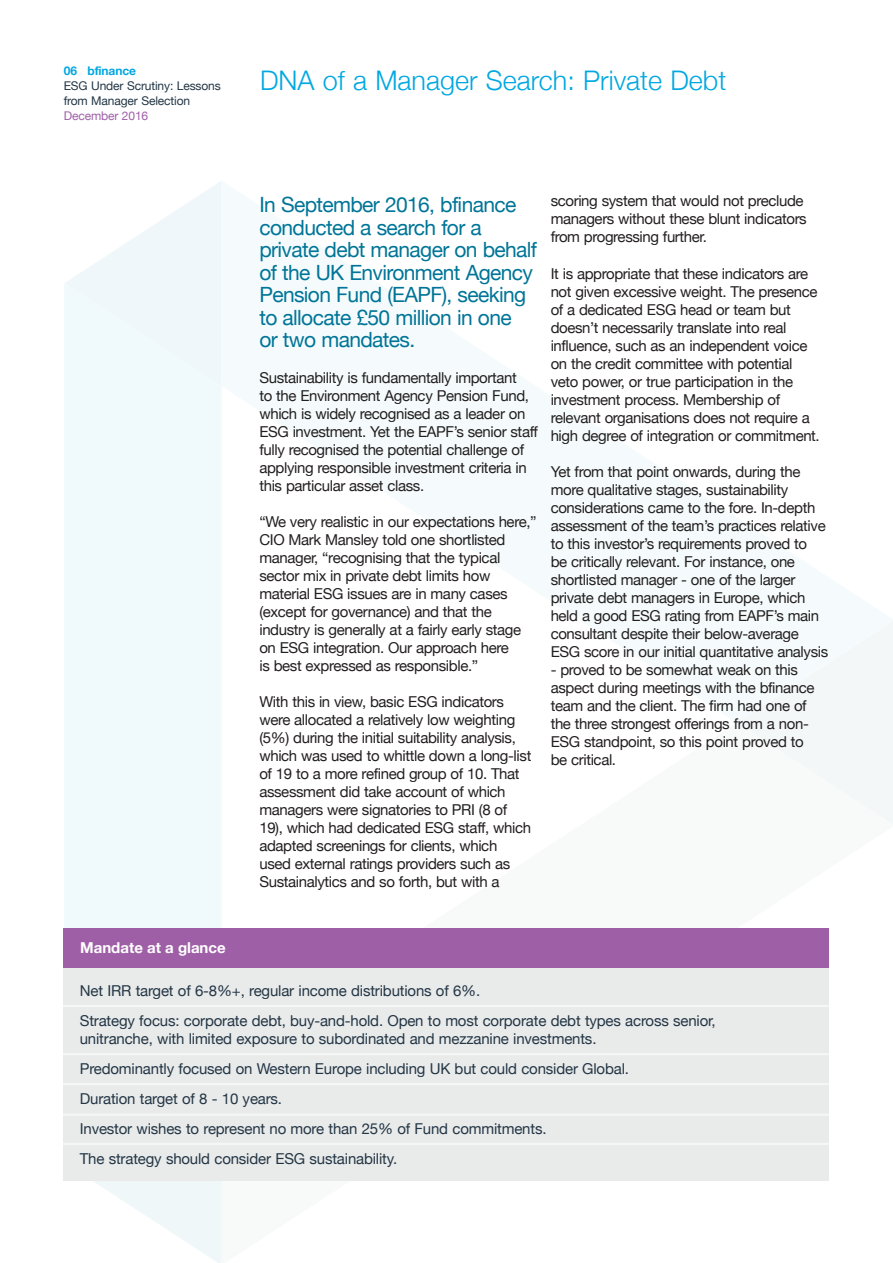
<style>
.page{position:relative;width:893px;height:1263px;background:#fff}
.page>*{position:absolute;margin:0;border:0;box-sizing:border-box;transform-origin:0 0}
.t1{font:300 27px "Helvetica Neue";color:#00a8e1}
.t2{font:21px/22.5px "Helvetica Neue";letter-spacing:-.03em;color:#007597}
.t3{font:15px/18px "Helvetica Neue";letter-spacing:-.025em;color:#231f20}
.t4{font:15px/30px "Helvetica Neue";letter-spacing:-.01em;color:#233645}
.t5{font:700 15px "Helvetica Neue";color:#fff}
.t6{font:12px/15px "Helvetica Neue";letter-spacing:-.01em;color:#233645}
.t7{font:12px "Helvetica Neue";letter-spacing:-.01em;color:#9f5fa7}
.t8{font:700 12px "Helvetica Neue";letter-spacing:-.01em;color:#00a8e1}
</style>
<div class="page">
<svg style="left:64px;top:1180px;width:158px;height:83px"></svg>
<svg style="left:66px;top:181px;width:155px;height:102px"></svg>
<div style="left:738px;top:622px;width:155px;height:101px;background:#f4f7f8"></div>
<div style="left:64px;top:283px;width:157px;height:645px;background:#f0fafd"></div>
<svg style="left:222px;top:723px;width:671px;height:458px"></svg>
<div style="left:64px;top:951px;width:765px;height:229px;background:#e9eaea"></div>
<div style="left:64px;top:928px;width:765px;height:40px;background:#9f5fa7"></div>
<hr style="left:62px;top:1005px;width:771px;height:2px;background:#fff">
<hr style="left:62px;top:1053px;width:771px;height:2px;background:#fff">
<hr style="left:62px;top:1083px;width:771px;height:2px;background:#fff">
<hr style="left:62px;top:1114px;width:771px;height:2px;background:#fff">
<hr style="left:62px;top:1143px;width:771px;height:2px;background:#fff">
<p class="t8" style="left:64px;top:62px;width:74px">06 bfinance</p>
<p class="t6" style="left:64px;top:79px;width:159px">ESG Under Scrutiny: Lessons from Manager Selection</p>
<p class="t7" style="left:64px;top:108px;width:86px">December 2016</p>
<p class="t5" style="left:80px;top:936px;width:147px">Mandate at a glance</p>
<h1 class="t1" style="left:260px;top:58px;width:468px">DNA of a Manager Search: Private Debt</h1>
<h2 class="t2" style="left:259px;top:195px;width:279px">In September 2016, bfinance conducted a search for a private debt manager on behalf of the UK Environment Agency<br>Pension Fund (EAPF), seeking to allocate £50 million in one<br>or two mandates.</h2>
<p class="t3" style="left:259px;top:370px;width:280px">Sustainability is fundamentally important<br>to the Environment Agency Pension Fund, which is widely recognised as a leader on ESG investment. Yet the EAPF’s senior staff fully recognised the potential challenge of applying responsible investment criteria in this particular asset class.</p>
<p class="t3" style="left:259px;top:514px;width:279px">“We very realistic in our expectations here,” CIO Mark Mansley told one shortlisted manager, “recognising that the typical sector mix in private debt limits how material ESG issues are in many cases (except for governance) and that the industry is generally at a fairly early stage on ESG integration. Our approach here<br>is best expressed as responsible.”</p>
<p class="t3" style="left:259px;top:694px;width:273px">With this in view, basic ESG indicators were allocated a relatively low weighting (5%) during the initial suitability analysis, which was used to whittle down a long-list of 19 to a more refined group of 10. That assessment did take account of which managers were signatories to PRI (8 of 19), which had dedicated ESG staff, which adapted screenings for clients, which used external ratings providers such as Sustainalytics and so forth, but with a</p>
<p class="t3" style="left:551px;top:193px;width:258px">scoring system that would not preclude managers without these blunt indicators from progressing further.</p>
<p class="t3" style="left:551px;top:265px;width:271px">It is appropriate that these indicators are not given excessive weight. The presence of a dedicated ESG head or team but doesn’t necessarily translate into real influence, such as an independent voice on the credit committee with potential veto power, or true participation in the investment process. Membership of relevant organisations does not require a high degree of integration or commitment.</p>
<p class="t3" style="left:551px;top:463px;width:279px">Yet from that point onwards, during the more qualitative stages, sustainability considerations came to the fore. In-depth assessment of the team’s practices relative to this investor’s requirements proved to<br>be critically relevant. For instance, one shortlisted manager - one of the larger private debt managers in Europe, which held a good ESG rating from EAPF’s main consultant despite their below-average ESG score in our initial quantitative analysis</p>
<p class="t3" style="left:551px;top:661px;width:265px">- proved to be somewhat weak on this aspect during meetings with the bfinance team and the client. The firm had one of the three strongest offerings from a non-ESG standpoint, so this point proved to be critical.</p>
<p class="t4" style="left:80px;top:977px;width:637px">Net IRR target of 6-8%+, regular income distributions of 6%.<br>Strategy focus: corporate debt, buy-and-hold. Open to most corporate debt types across senior,</p>
<p class="t4" style="left:80px;top:1025px;width:551px">unitranche, with limited exposure to subordinated and mezzanine investments.<br>Predominantly focused on Western Europe including UK but could consider Global.<br>Duration target of 8 - 10 years.<br>Investor wishes to represent no more than 25% of Fund commitments.<br>The strategy should consider ESG sustainability.</p>
</div>
